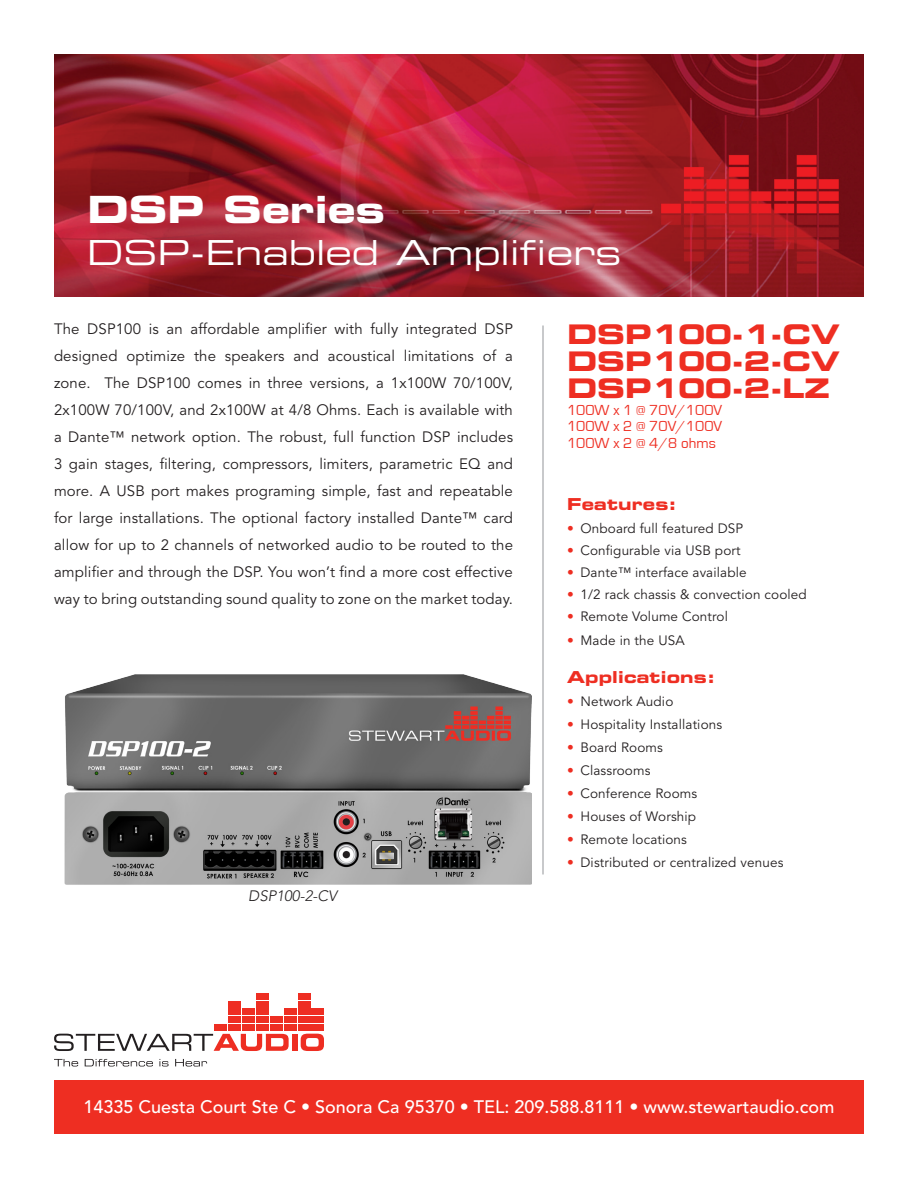
<style>
.page{position:relative;width:918px;height:1188px;background:#fff}
.page>*{position:absolute;margin:0;border:0;box-sizing:border-box;transform-origin:0 0}
.t1{font:37.5px "Eurostile LT Std Bold Ex 2";color:#fff}
.t2{font:34.5px "Eurostile LT Std Ex 2";color:#fff}
.t3{font:27px "Eurostile LT Std Bold Ex 2";color:#ee2e22}
.t4{font:500 18px "Avenir LT Std";color:#fff}
.t5{font:16.5px "Eurostile LT Std Bold Ex 2";letter-spacing:.01em;color:#ee2e22}
.t6{font:15px/27px "Avenir LT Std";letter-spacing:.01em;color:#231f20;text-align:justify}
.t7{font:15px/16.5px "Eurostile";color:#ee2e22}
.t8{font:italic 300 15px "Avenir LT Std";color:#231f20}
.t9{font:13.5px "Avenir LT Std";letter-spacing:.01em;color:#231f20}
.s1{color:#ee2e22}
</style>
<div class="page">
<img style="left:54px;top:54px;width:810px;height:243px">
<div style="left:54px;top:1080px;width:810px;height:54px;background:#ee2e22"></div>
<hr style="left:543px;top:326px;width:1px;height:548px;background:#939598">
<svg style="left:54px;top:1034px;width:235px;height:17px"></svg>
<div style="left:292px;top:1034px;width:5px;height:17px;background:#ee2e22"></div>
<svg style="left:301px;top:1034px;width:23px;height:17px"></svg>
<svg style="left:54px;top:1059px;width:24px;height:8px"></svg>
<svg style="left:85px;top:1059px;width:68px;height:8px"></svg>
<svg style="left:159px;top:1059px;width:10px;height:7px"></svg>
<svg style="left:175px;top:1059px;width:32px;height:8px"></svg>
<div style="left:215px;top:1025px;width:12px;height:6px;background:#ee2e22"></div>
<div style="left:229px;top:1025px;width:12px;height:6px;background:#ee2e22"></div>
<div style="left:243px;top:1025px;width:12px;height:6px;background:#ee2e22"></div>
<div style="left:256px;top:1025px;width:13px;height:6px;background:#ee2e22"></div>
<div style="left:270px;top:1025px;width:12px;height:6px;background:#ee2e22"></div>
<div style="left:284px;top:1025px;width:12px;height:6px;background:#ee2e22"></div>
<div style="left:298px;top:1025px;width:12px;height:6px;background:#ee2e22"></div>
<div style="left:312px;top:1025px;width:12px;height:6px;background:#ee2e22"></div>
<div style="left:229px;top:1017px;width:12px;height:6px;background:#ee2e22"></div>
<div style="left:243px;top:1017px;width:12px;height:6px;background:#ee2e22"></div>
<div style="left:256px;top:1017px;width:13px;height:6px;background:#ee2e22"></div>
<div style="left:270px;top:1017px;width:12px;height:6px;background:#ee2e22"></div>
<div style="left:284px;top:1017px;width:12px;height:6px;background:#ee2e22"></div>
<div style="left:298px;top:1017px;width:12px;height:6px;background:#ee2e22"></div>
<div style="left:312px;top:1017px;width:12px;height:6px;background:#ee2e22"></div>
<div style="left:229px;top:1009px;width:12px;height:6px;background:#ee2e22"></div>
<div style="left:243px;top:1009px;width:12px;height:6px;background:#ee2e22"></div>
<div style="left:256px;top:1009px;width:13px;height:6px;background:#ee2e22"></div>
<div style="left:284px;top:1009px;width:12px;height:6px;background:#ee2e22"></div>
<div style="left:298px;top:1009px;width:12px;height:6px;background:#ee2e22"></div>
<div style="left:312px;top:1009px;width:12px;height:6px;background:#ee2e22"></div>
<div style="left:229px;top:1001px;width:12px;height:6px;background:#ee2e22"></div>
<div style="left:256px;top:1001px;width:13px;height:6px;background:#ee2e22"></div>
<div style="left:298px;top:1001px;width:12px;height:6px;background:#ee2e22"></div>
<div style="left:256px;top:993px;width:13px;height:6px;background:#ee2e22"></div>
<div style="left:298px;top:993px;width:12px;height:6px;background:#ee2e22"></div>
<img style="left:65px;top:674px;width:467px;height:211px">
<p class="t1" style="left:87px;top:183px;width:300px">DSP Series</p>
<p class="t2" style="left:87px;top:229px;width:536px">DSP-Enabled Amplifiers</p>
<p class="t6" style="left:54px;top:316px;width:461px">The DSP100 is an affordable amplifier with fully integrated DSP designed optimize the speakers and acoustical limitations of a zone. The DSP100 comes in three versions, a 1x100W 70/100V, 2x100W 70/100V, and 2x100W at 4/8 Ohms. Each is available with a Dante™ network option. The robust, full function DSP includes 3 gain stages, filtering, compressors, limiters, parametric EQ and more. A USB port makes programing simple, fast and repeatable for large installations. The optional factory installed Dante™ card allow for up to 2 channels of networked audio to be routed to the amplifier and through the DSP. You won’t find a more cost effective way to bring outstanding sound quality to zone on the market today.</p>
<p class="t3" style="left:567px;top:316px;width:274px">DSP100-1-CV</p>
<p class="t3" style="left:567px;top:343px;width:274px">DSP100-2-CV</p>
<p class="t3" style="left:567px;top:370px;width:264px">DSP100-2-LZ</p>
<p class="t7" style="left:567px;top:402px;width:157px">100W x 1 @ 70V/100V<br>100W x 2 @ 70V/100V</p>
<p class="t7" style="left:567px;top:435px;width:150px">100W x 2 @ 4/8 ohms</p>
<p class="t5" style="left:567px;top:493px;width:111px">Features:</p>
<p class="t9" style="left:567px;top:520px;width:178px"><span class="s1">•</span> Onboard full featured DSP</p>
<p class="t9" style="left:567px;top:542px;width:175px"><span class="s1">•</span> Configurable via USB port</p>
<p class="t9" style="left:567px;top:565px;width:181px"><span class="s1">•</span> Dante™ interface available</p>
<p class="t9" style="left:567px;top:587px;width:241px"><span class="s1">•</span> 1/2 rack chassis &amp; convection cooled</p>
<p class="t9" style="left:567px;top:609px;width:162px"><span class="s1">•</span> Remote Volume Control</p>
<p class="t9" style="left:567px;top:633px;width:119px"><span class="s1">•</span> Made in the USA</p>
<p class="t5" style="left:567px;top:666px;width:150px">Applications:</p>
<p class="t9" style="left:567px;top:694px;width:108px"><span class="s1">•</span> Network Audio</p>
<p class="t9" style="left:567px;top:717px;width:157px"><span class="s1">•</span> Hospitality Installations</p>
<p class="t9" style="left:567px;top:740px;width:97px"><span class="s1">•</span> Board Rooms</p>
<p class="t9" style="left:567px;top:763px;width:85px"><span class="s1">•</span> Classrooms</p>
<p class="t9" style="left:567px;top:786px;width:132px"><span class="s1">•</span> Conference Rooms</p>
<p class="t9" style="left:567px;top:808px;width:131px"><span class="s1">•</span> Houses of Worship</p>
<p class="t9" style="left:567px;top:831px;width:122px"><span class="s1">•</span> Remote locations</p>
<p class="t9" style="left:567px;top:854px;width:218px"><span class="s1">•</span> Distributed or centralized venues</p>
<p class="t8" style="left:248px;top:887px;width:90px">DSP100-2-CV</p>
<p class="t4" style="left:83px;top:1096px;width:753px">14335 Cuesta Court Ste C • Sonora Ca 95370 • TEL: 209.588.8111 • www.stewartaudio.com</p>
</div>
